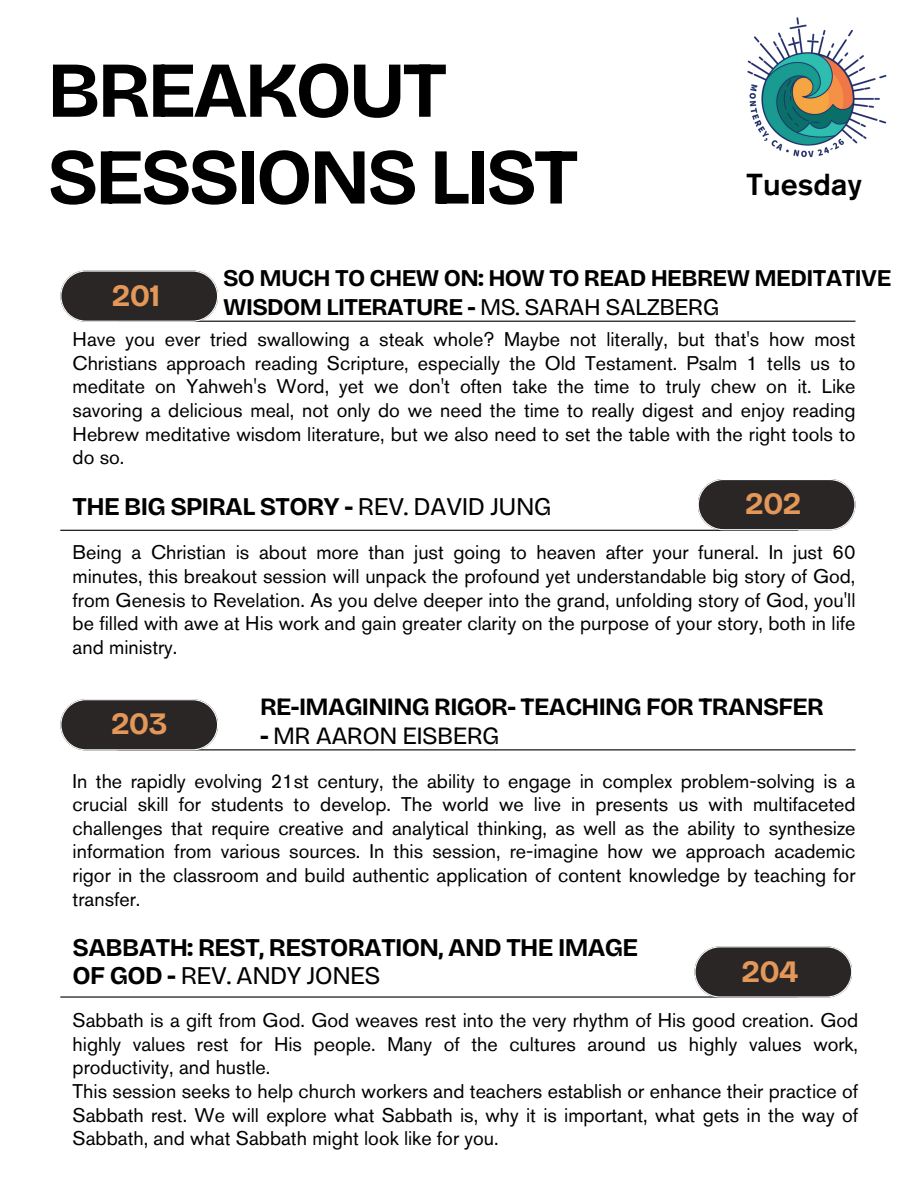
<style>
.page{position:relative;width:918px;height:1188px;background:#fff}
.page>*{position:absolute;margin:0;border:0;box-sizing:border-box;transform-origin:0 0}
.t1{font:700 79.05px/86.8px "Bricolage Grotesque";letter-spacing:-.04em;color:#000}
.t2{font:700 31.05px "Bricolage Grotesque";letter-spacing:-.025em;color:#e39758}
.t3{font:500 30.3px "Akzidenz Grotesk Pro";color:#000}
.t4{font:700 25.5px/28.2px "Bricolage Grotesque";letter-spacing:-.025em;color:#000}
.t5{font:700 24.9px "Bricolage Grotesque";letter-spacing:-.025em;color:#000}
.t6{font:24.9px "Bricolage Grotesque";letter-spacing:-.025em;color:#000}
.t7{font:700 24px/29.2px "Bricolage Grotesque";letter-spacing:-.025em;color:#000}
.t8{font:19.8px/23.7px "Akzidenz Grotesk Pro";color:#000;text-align:justify}
.s1{font-weight:400}
.s2{font-weight:700}
</style>
<div class="page">
<hr style="left:118px;top:321px;width:738px;height:1px;background:#000">
<svg style="left:60px;top:270px;width:158px;height:52px;background:#43403f"></svg>
<hr style="left:60px;top:530px;width:738px;height:1px;background:#000">
<svg style="left:698px;top:479px;width:158px;height:51px;background:#423e3e"></svg>
<img style="left:747px;top:17px;width:140px;height:141px">
<hr style="left:118px;top:749px;width:738px;height:1px;background:#000">
<svg style="left:60px;top:699px;width:158px;height:51px;background:#413e3d"></svg>
<hr style="left:60px;top:996px;width:738px;height:2px;background:#000">
<svg style="left:694px;top:946px;width:158px;height:52px;background:#43403f"></svg>
<p class="t1" style="left:47px;top:47px;width:533px">BREAKOUT<br>SESSIONS LIST</p>
<h3 class="t3" style="left:746px;top:172px;width:117px">Tuesday</h3>
<h2 class="t7" style="left:223px;top:263px;width:670px">SO MUCH TO CHEW ON: HOW TO READ HEBREW MEDITATIVE<br>WISDOM LITERATURE - <span class="s1">MS. SARAH SALZBERG</span></h2>
<p class="t8" style="left:73px;top:329px;width:784px">Have you ever tried swallowing a steak whole? Maybe not literally, but that's how most Christians approach reading Scripture, especially the Old Testament. Psalm 1 tells us to meditate on Yahweh's Word, yet we don't often take the time to truly chew on it. Like savoring a delicious meal, not only do we need the time to really digest and enjoy reading Hebrew meditative wisdom literature, but we also need to set the table with the right tools to do so.</p>
<p class="t4" style="left:73px;top:492px;width:480px">THE BIG SPIRAL STORY - <span class="s1">REV. DAVID JUNG</span></p>
<h2 class="t2" style="left:745px;top:485px;width:58px">202</h2>
<p class="t8" style="left:73px;top:543px;width:784px">Being a Christian is about more than just going to heaven after your funeral. In just 60 minutes, this breakout session will unpack the profound yet understandable big story of God, from Genesis to Revelation. As you delve deeper into the grand, unfolding story of God, you'll be filled with awe at His work and gain greater clarity on the purpose of your story, both in life and ministry.</p>
<p class="t2" style="left:112px;top:277px;width:50px">201</p>
<h2 class="t5" style="left:260px;top:692px;width:565px">RE-IMAGINING RIGOR- TEACHING FOR TRANSFER</h2>
<h2 class="t6" style="left:260px;top:720px;width:241px"><span class="s2">-</span> MR AARON EISBERG</h2>
<p class="t8" style="left:73px;top:771px;width:784px">In the rapidly evolving 21st century, the ability to engage in complex problem-solving is a crucial skill for students to develop. The world we live in presents us with multifaceted challenges that require creative and analytical thinking, as well as the ability to synthesize information from various sources. In this session, re-imagine how we approach academic rigor in the classroom and build authentic application of content knowledge by teaching for transfer.</p>
<h4 class="t2" style="left:111px;top:705px;width:58px">203</h4>
<h2 class="t4" style="left:73px;top:933px;width:567px">SABBATH: REST, RESTORATION, AND THE IMAGE<br>OF GOD - <span class="s1">REV. ANDY JONES</span></h2>
<p class="t8" style="left:73px;top:1010px;width:787px">Sabbath is a gift from God. God weaves rest into the very rhythm of His good creation. God highly values rest for His people. Many of the cultures around us highly values work, productivity, and hustle.</p>
<p class="t8" style="left:73px;top:1081px;width:787px">This session seeks to help church workers and teachers establish or enhance their practice of Sabbath rest. We will explore what Sabbath is, why it is important, what gets in the way of Sabbath, and what Sabbath might look like for you.</p>
<p class="t2" style="left:742px;top:953px;width:58px">204</p>
</div>
